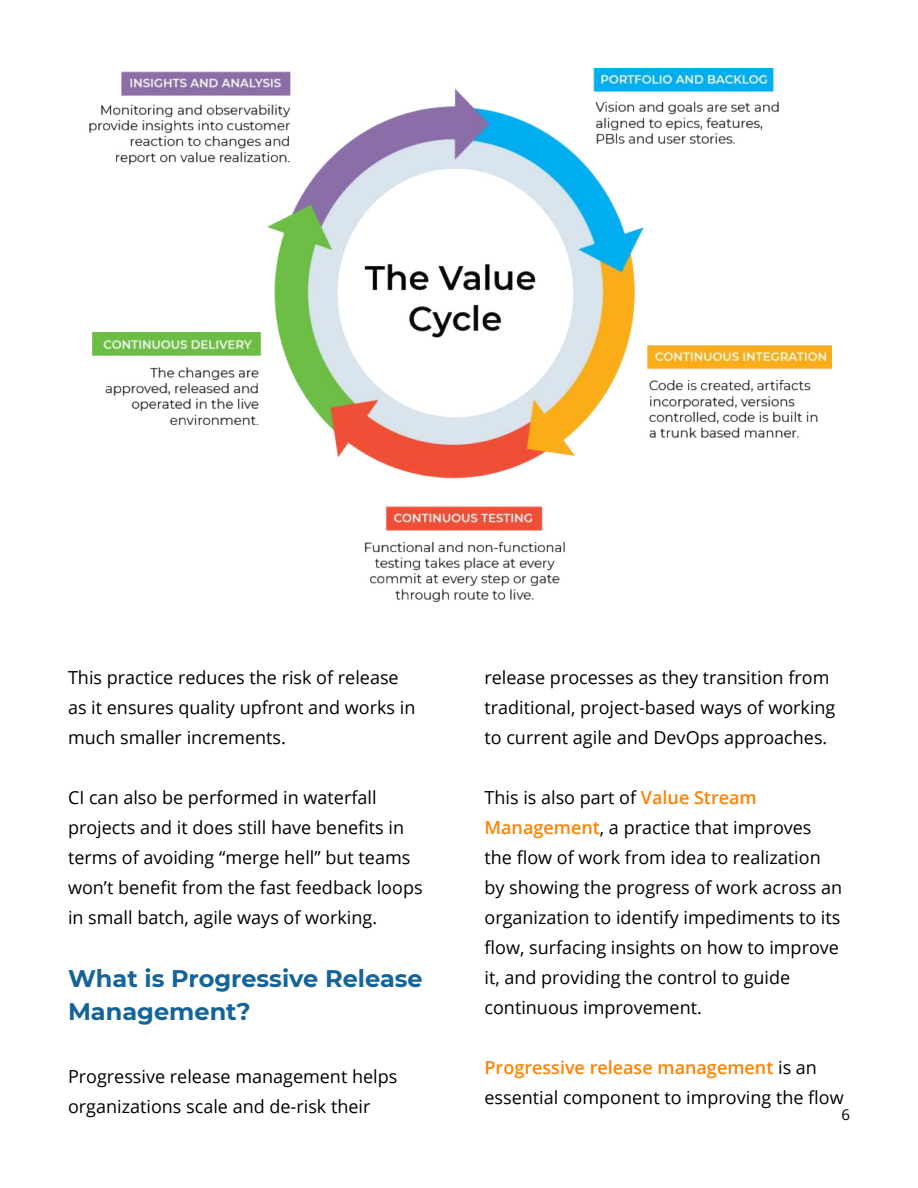
<style>
.page{position:relative;width:918px;height:1188px;background:#fff}
.page>*{position:absolute;margin:0;border:0;box-sizing:border-box;transform-origin:0 0}
.t1{font:700 24px/33px "Montserrat";color:#14639a}
.t2{font:18px/30px "Open Sans";color:#000}
.t3{font:15px "Open Sans";color:#000}
.s1{font-weight:600;color:#ff8200}
</style>
<div class="page">
<img style="left:89px;top:68px;width:742px;height:535px">
<p class="t2" style="left:68px;top:665px;width:349px">This practice reduces the risk of release as it ensures quality upfront and works in much smaller increments.</p>
<p class="t2" style="left:68px;top:785px;width:356px">CI can also be performed in waterfall projects and it does still have benefits in terms of avoiding “merge hell” but teams won’t benefit from the fast feedback loops in small batch, agile ways of working.</p>
<h1 class="t1" style="left:68px;top:964px;width:356px">What is Progressive Release<br>Management?</h1>
<p class="t2" style="left:68px;top:1064px;width:331px">Progressive release management helps organizations scale and de-risk their</p>
<p class="t2" style="left:485px;top:665px;width:352px">release processes as they transition from traditional, project-based ways of working to current agile and DevOps approaches.</p>
<p class="t2" style="left:485px;top:785px;width:359px">This is also part of <span class="s1">Value Stream Management</span>, a practice that improves the flow of work from idea to realization by showing the progress of work across an organization to identify impediments to its flow, surfacing insights on how to improve it, and providing the control to guide continuous improvement.</p>
<p class="t2" style="left:485px;top:1055px;width:361px"><span class="s1">Progressive release management</span> is an essential component to improving the flow</p>
<p class="t3" style="left:841px;top:1108px;width:10px">6</p>
</div>
